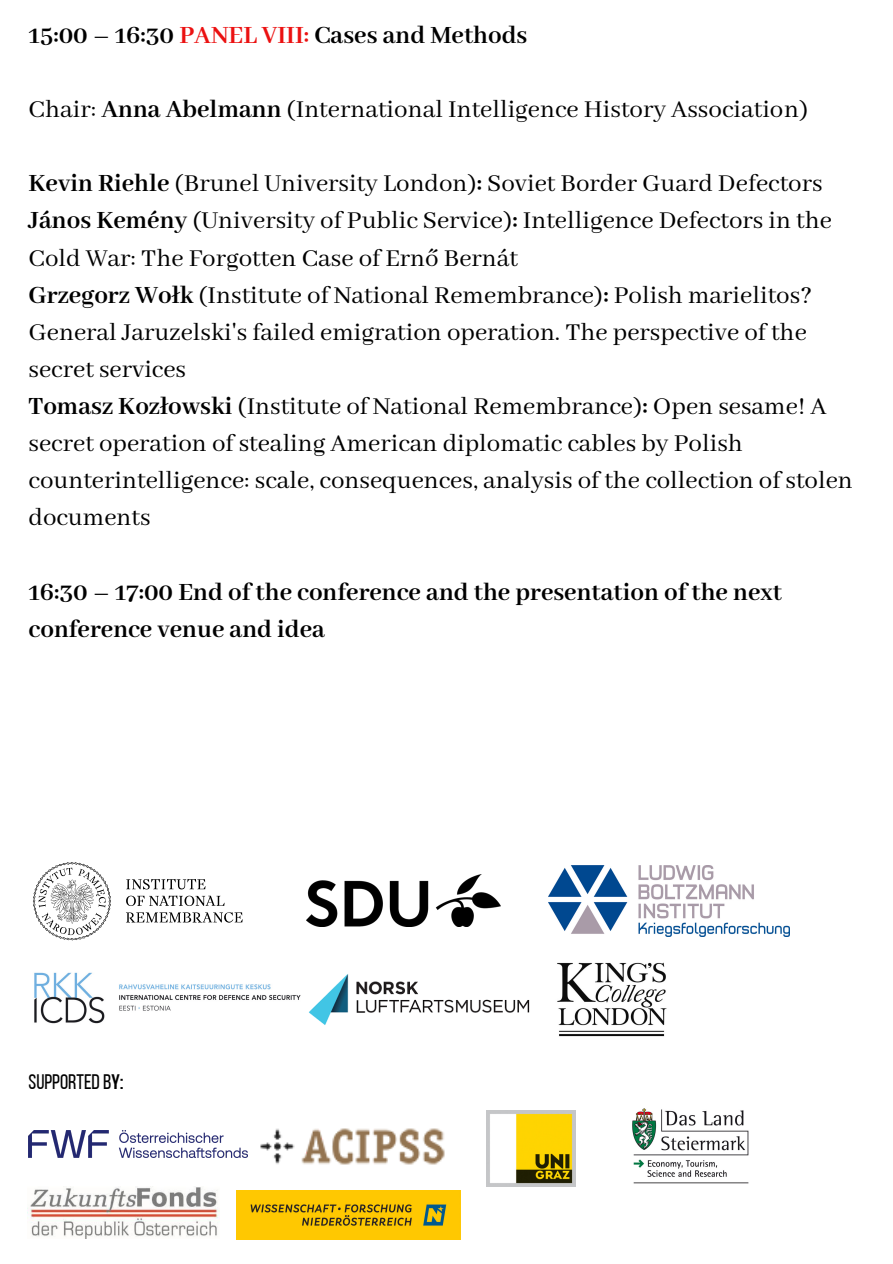
<style>
.page{position:relative;width:893px;height:1264px;background:#fff}
.page>*{position:absolute;margin:0;border:0;box-sizing:border-box;transform-origin:0 0}
.t1{font:27px/37px "Abhaya Libre";color:#000}
.t2{font:700 27px/37px "Abhaya Libre";color:#000}
.t3{font:21px "Bebas Neue";color:#000}
.s1{color:#eb1111}
.s2{font-weight:700}
</style>
<div class="page">
<img style="left:306px;top:874px;width:194px;height:52px">
<svg style="left:126px;top:879px;width:79px;height:10px"></svg>
<svg style="left:126px;top:895px;width:98px;height:11px"></svg>
<svg style="left:126px;top:912px;width:117px;height:10px"></svg>
<svg style="left:33px;top:862px;width:78px;height:78px"></svg>
<img style="left:34px;top:972px;width:267px;height:52px">
<img style="left:309px;top:974px;width:221px;height:51px">
<img style="left:557px;top:962px;width:110px;height:75px">
<img style="left:29px;top:1130px;width:219px;height:27px">
<img style="left:260px;top:1128px;width:185px;height:37px">
<img style="left:486px;top:1110px;width:89px;height:76px">
<img style="left:632px;top:1108px;width:117px;height:76px">
<img style="left:236px;top:1190px;width:224px;height:49px">
<img style="left:548px;top:865px;width:241px;height:71px">
<img style="left:28px;top:1186px;width:192px;height:52px">
<p class="t2" style="left:29px;top:18px;width:500px">15:00 – 16:30 <span class="s1">PANEL VIII:</span> Cases and Methods</p>
<p class="t1" style="left:29px;top:92px;width:780px">Chair: <span class="s2">Anna Abelmann</span> (International Intelligence History Association)</p>
<p class="t1" style="left:29px;top:166px;width:795px"><span class="s2">Kevin Riehle</span> (Brunel University London)<span class="s2">:</span> Soviet Border Guard Defectors</p>
<p class="t1" style="left:29px;top:203px;width:805px"><span class="s2">János Kemény</span> (University of Public Service)<span class="s2">:</span> Intelligence Defectors in the<br>Cold War: The Forgotten Case of Ernő Bernát</p>
<p class="t1" style="left:29px;top:277px;width:785px"><span class="s2">Grzegorz Wołk</span> (Institute of National Remembrance)<span class="s2">:</span> Polish marielitos?<br>General Jaruzelski's failed emigration operation. The perspective of the secret services</p>
<p class="t1" style="left:29px;top:389px;width:825px"><span class="s2">Tomasz Kozłowski</span> (Institute of National Remembrance)<span class="s2">:</span> Open sesame! A secret operation of stealing American diplomatic cables by Polish counterintelligence: scale, consequences, analysis of the collection of stolen documents</p>
<p class="t2" style="left:29px;top:574px;width:754px">16:30 – 17:00 End of the conference and the presentation of the next conference venue and idea</p>
<p class="t3" style="left:29px;top:1073px;width:96px">SUPPORTEDB<span class="s2">y:</span></p>
</div>
